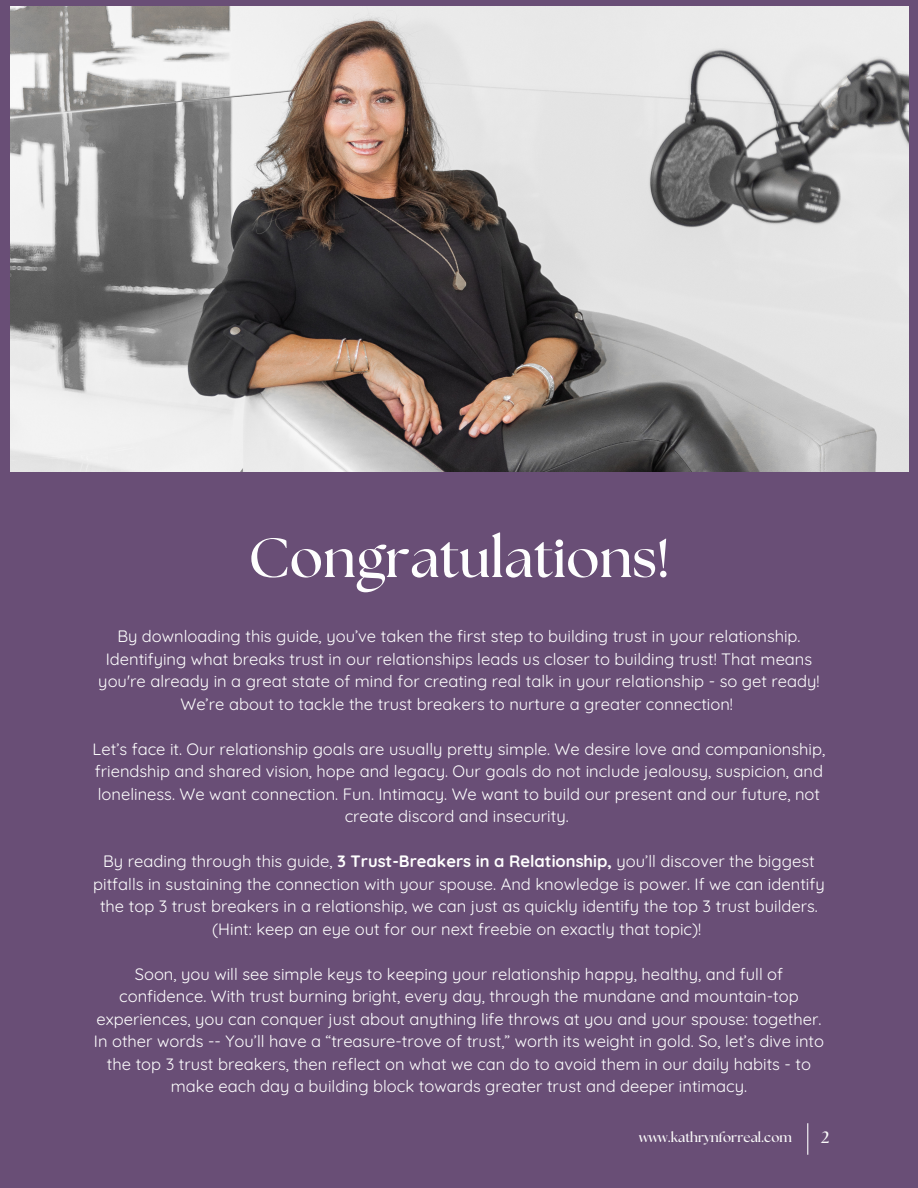
<style>
.page{position:relative;width:918px;height:1188px;background:#694e76}
.page>*{position:absolute;margin:0;border:0;box-sizing:border-box;transform-origin:0 0}
.t1{font:700 55.2px "The Seasons";color:#fefefe}
.t2{font:16.5px/22.5px "Quicksand";color:#fefefe;text-align:center}
.t3{font:700 16.5px "The Seasons";color:#fafafa}
.t4{font:700 13.5px "The Seasons";color:#fafafa}
.s1{font-weight:700}
</style>
<div class="page">
<img style="left:10px;top:7px;width:898px;height:464px">
<hr style="left:807px;top:1123px;width:1px;height:32px;background:#fafafa">
<p class="t1" style="left:248px;top:533px;width:423px">Congratulations!</p>
<p class="t2" style="left:98px;top:625px;width:723px">By downloading this guide, you’ve taken the first step to building trust in your relationship.<br>Identifying what breaks trust in our relationships leads us closer to building trust! That means you're already in a great state of mind for creating real talk in your relationship - so get ready!<br>We’re about to tackle the trust breakers to nurture a greater connection!</p>
<p class="t2" style="left:93px;top:737px;width:734px">Let’s face it. Our relationship goals are usually pretty simple. We desire love and companionship, friendship and shared vision, hope and legacy. Our goals do not include jealousy, suspicion, and loneliness. We want connection. Fun. Intimacy. We want to build our present and our future, not create discord and insecurity.</p>
<p class="t2" style="left:93px;top:850px;width:733px">By reading through this guide, <span class="s1">3 Trust-Breakers in a Relationship,</span> you’ll discover the biggest pitfalls in sustaining the connection with your spouse. And knowledge is power. If we can identify the top 3 trust breakers in a relationship, we can just as quickly identify the top 3 trust builders. (Hint: keep an eye out for our next freebie on exactly that topic)!</p>
<p class="t2" style="left:94px;top:962px;width:732px">Soon, you will see simple keys to keeping your relationship happy, healthy, and full of confidence. With trust burning bright, every day, through the mundane and mountain-top experiences, you can conquer just about anything life throws at you and your spouse: together.<br>In other words -- You’ll have a “treasure-trove of trust,” worth its weight in gold. So, let’s dive into the top 3 trust breakers, then reflect on what we can do to avoid them in our daily habits - to make each day a building block towards greater trust and deeper intimacy.</p>
<p class="t4" style="left:639px;top:1131px;width:154px">www.kathrynforreal.com</p>
<p class="t3" style="left:821px;top:1130px;width:10px">2</p>
</div>
